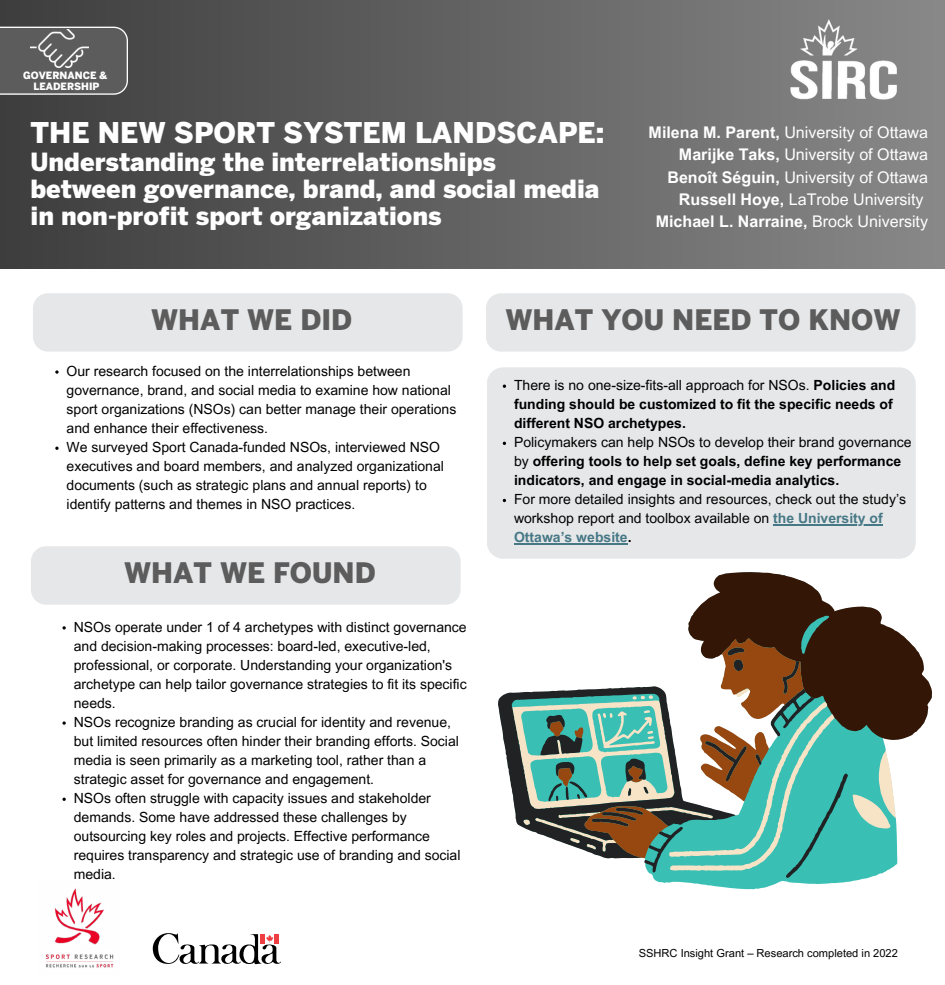
<style>
.page{position:relative;width:945px;height:985px;background:#fff}
.page>*{position:absolute;margin:0;border:0;box-sizing:border-box;transform-origin:0 0}
.t1{font:900 28.35px "Benton Sans";color:#fff}
.t2{font:900 28px "Benton Sans";color:#5d5c5c}
.t3{font:900 24.85px/26.9px "Benton Sans";color:#fff}
.t4{font:16.1px/22.3px "Arial MT Pro";color:#fff;text-align:right}
.t5{font:14px/19.1px "Arial MT Pro";color:#000}
.t6{font:700 14px/19.1px "Arial MT Pro";color:#000}
.t7{font:700 14px "Arial MT Pro";color:#467886}
.t8{font:11.11px "Arial MT Pro";color:#000}
.t9{font:900 9.97px "Benton Sans";color:#fff}
.s1{font-weight:700}
.s2{font-weight:400}
.s3{font-weight:700;color:#467886}
.s4{color:#000}
</style>
<div class="page">
<div style="left:0;top:0;width:945px;height:268px;background:linear-gradient(to right,#3d3d3d,#888)"></div>
<svg style="left:0;top:27px;width:128px;height:68px;background:#656565"></svg>
<div style="left:33px;top:293px;width:430px;height:58px;background:#e6e7e8;border-radius:15px"></div>
<div style="left:486px;top:293px;width:430px;height:58px;background:#e6e7e8;border-radius:15px"></div>
<img style="left:45px;top:888px;width:69px;height:80px">
<svg style="left:153px;top:933px;width:26px;height:30px"></svg>
<svg style="left:179px;top:944px;width:20px;height:19px"></svg>
<svg style="left:199px;top:944px;width:21px;height:19px"></svg>
<svg style="left:221px;top:944px;width:18px;height:19px"></svg>
<svg style="left:239px;top:934px;width:40px;height:30px"></svg>
<img style="left:787px;top:18px;width:114px;height:85px">
<img style="left:31px;top:29px;width:57px;height:39px">
<div style="left:31px;top:546px;width:430px;height:58px;background:#e6e7e8;border-radius:15px"></div>
<div style="left:487px;top:367px;width:429px;height:191px;background:#e6e7e8"></div>
<svg style="left:653px;top:821px;width:245px;height:68px"></svg>
<svg style="left:688px;top:572px;width:244px;height:168px;fill:#331606"></svg>
<svg style="left:848px;top:687px;width:48px;height:183px;background:#5c9c8e"></svg>
<svg style="left:498px;top:647px;width:350px;height:231px"></svg>
<svg style="left:550px;top:638px;width:254px;height:220px"></svg>
<svg style="left:55px;top:446px;width:4px;height:4px"></svg>
<svg style="left:62px;top:626px;width:4px;height:3px"></svg>
<svg style="left:503px;top:384px;width:3px;height:4px"></svg>
<svg style="left:503px;top:441px;width:3px;height:4px"></svg>
<hr style="left:773px;top:524px;width:110px;height:1px;background:#467886">
<hr style="left:514px;top:543px;width:114px;height:1px;background:#467886">
<p class="t9" style="left:23px;top:72px;width:85px">GOVERNANCE &amp;</p>
<p class="t9" style="left:33px;top:82px;width:68px">LEADERSHIP</p>
<h1 class="t1" style="left:30px;top:122px;width:576px">THE NEW SPORT SYSTEM LANDSCAPE:</h1>
<h1 class="t3" style="left:30px;top:151px;width:571px">Understanding the interrelationships between governance, brand, and social media in non-profit sport organizations</h1>
<p class="t4" style="left:649px;top:123px;width:281px"><span class="s1">Milena M. Parent,</span> University of Ottawa <span class="s1">Marijke Taks,</span> University of Ottawa <span class="s1">Benoît Séguin,</span> University of Ottawa <span class="s1">Russell Hoye,</span> LaTrobe University <span class="s1">Michael L. Narraine,</span> Brock University</p>
<p class="t2" style="left:151px;top:309px;width:203px">WHAT WE DID</p>
<p class="t5" style="left:67px;top:363px;width:391px">Our research focused on the interrelationships between governance, brand, and social media to examine how national sport organizations (NSOs) can better manage their operations and enhance their effectiveness.</p>
<h1 class="t5" style="left:67px;top:439px;width:379px">We surveyed Sport Canada-funded NSOs, interviewed NSO executives and board members, and analyzed organizational documents (such as strategic plans and annual reports) to identify patterns and themes in NSO practices.</h1>
<h2 class="t2" style="left:124px;top:562px;width:253px">WHAT WE FOUND</h2>
<p class="t5" style="left:74px;top:618px;width:394px">NSOs operate under 1 of 4 archetypes with distinct governance and decision-making processes: board-led, executive-led, professional, or corporate. Understanding your organization's archetype can help tailor governance strategies to fit its specific needs.</p>
<p class="t5" style="left:74px;top:714px;width:387px">NSOs recognize branding as crucial for identity and revenue, but limited resources often hinder their branding efforts. Social media is seen primarily as a marketing tool, rather than a strategic asset for governance and engagement.</p>
<p class="t5" style="left:74px;top:790px;width:388px">NSOs often struggle with capacity issues and stakeholder demands. Some have addressed these challenges by outsourcing key roles and projects. Effective performance requires transparency and strategic use of branding and social media.</p>
<h3 class="t2" style="left:505px;top:309px;width:397px">WHAT YOU NEED TO KNOW</h3>
<h1 class="t6" style="left:514px;top:377px;width:383px"><span class="s2">There is no one-size-fits-all approach for NSOs.</span> Policies and funding should be customized to fit the specific needs of different NSO archetypes.</h1>
<p class="t6" style="left:514px;top:434px;width:399px"><span class="s2">Policymakers can help NSOs to develop their brand governance by</span> offering tools to help set goals, define key performance indicators, and engage in social-media analytics.</p>
<p class="t5" style="left:514px;top:491px;width:394px">For more detailed insights and resources, check out the study’s workshop report and toolbox available on <span class="s3">the University of</span></p>
<p class="t7" style="left:514px;top:532px;width:119px">Ottawa’s website<span class="s4">.</span></p>
<p class="t8" style="left:639px;top:949px;width:261px">SSHRC Insight Grant – Research completed in 2022</p>
</div>
